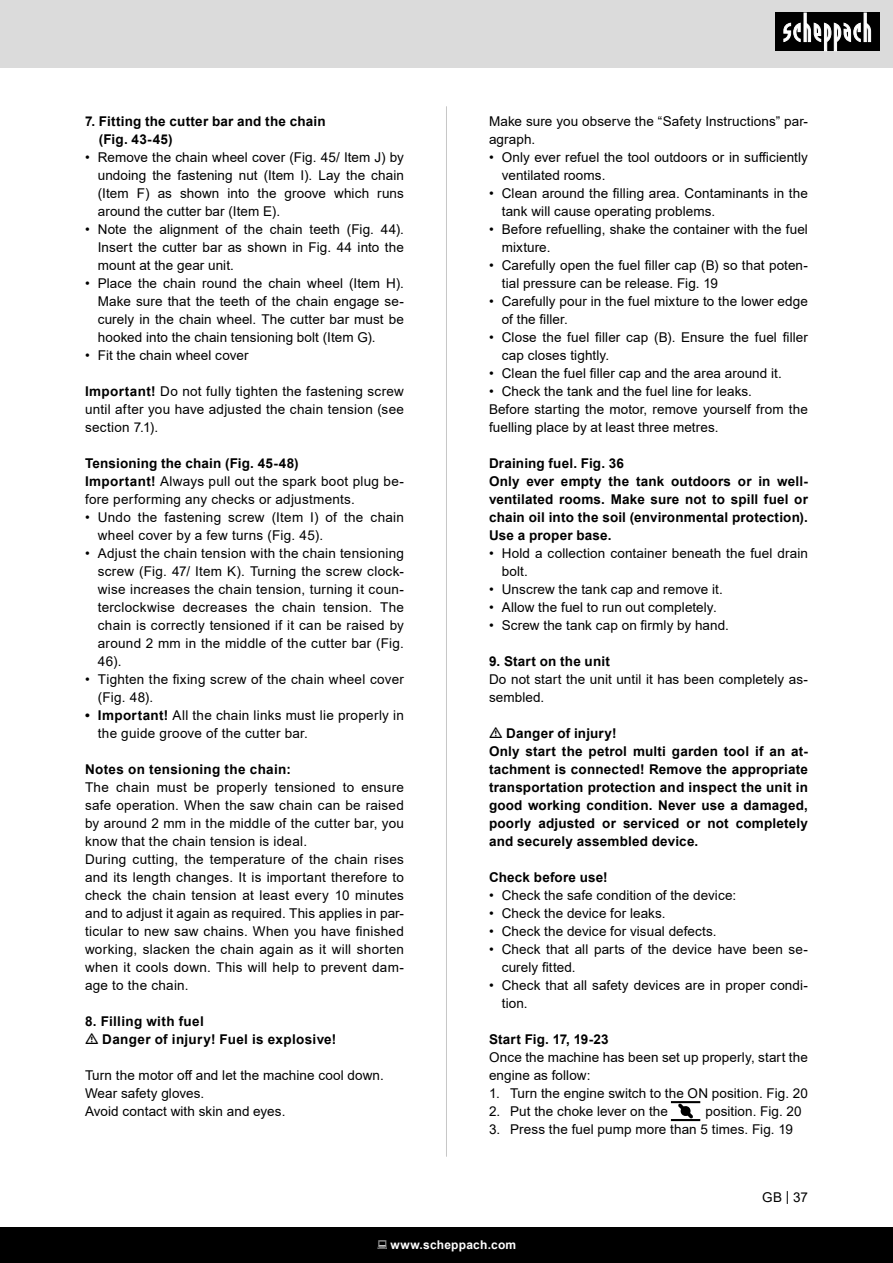
<style>
.page{position:relative;width:893px;height:1263px;background:#fff}
.page>*{position:absolute;margin:0;border:0;box-sizing:border-box;transform-origin:0 0}
.t1{font:13.5px/18px "Arial";letter-spacing:.01em;color:#000}
.t2{font:700 13.5px/18px "Arial";letter-spacing:.015em;color:#000;text-align:justify}
.t3{font:700 12px "Arial";letter-spacing:.02em;color:#fff}
.s1{font-weight:700}
</style>
<div class="page">
<div style="left:0;top:0;width:893px;height:67px;background:#dbdbdb"></div>
<div style="left:0;top:1227px;width:893px;height:36px;background:#000"></div>
<div style="left:775px;top:13px;width:105px;height:38px;background:#000"></div>
<svg style="left:783px;top:13px;width:88px;height:38px"></svg>
<hr style="left:446px;top:106px;width:1px;height:1051px;background:#c7c7c7">
<svg style="left:678px;top:1103px;width:15px;height:15px"></svg>
<hr style="left:671px;top:1101px;width:29px;height:2px;background:#000">
<hr style="left:671px;top:1119px;width:29px;height:2px;background:#000">
<p class="t2" style="left:99px;top:112px;width:228px;text-indent:-14px">7. Fitting the cutter bar and the chain (Fig. 43-45)</p>
<p class="t1" style="left:98px;top:148px;width:308px;text-align:justify;text-indent:-13px">• Remove the chain wheel cover (Fig. 45/ Item J) by undoing the fastening nut (Item I). Lay the chain (Item F) as shown into the groove which runs around the cutter bar (Item E).</p>
<p class="t1" style="left:98px;top:220px;width:308px;text-align:justify;text-indent:-13px">• Note the alignment of the chain teeth (Fig. 44).<br>Insert the cutter bar as shown in Fig. 44 into the mount at the gear unit.</p>
<p class="t1" style="left:98px;top:274px;width:308px;text-align:justify;text-indent:-13px">• Place the chain round the chain wheel (Item H).<br>Make sure that the teeth of the chain engage se&shy;curely in the chain wheel. The cutter bar must be hooked into the chain tensioning bolt (Item G).</p>
<p class="t1" style="left:85px;top:346px;width:165px">• Fit the chain wheel cover</p>
<p class="t1" style="left:85px;top:382px;width:320px;text-align:justify"><span class="s1">Important!</span> Do not fully tighten the fastening screw until after you have adjusted the chain tension (see section 7.1).</p>
<p class="t2" style="left:85px;top:454px;width:215px">Tensioning the chain (Fig. 45-48)</p>
<p class="t1" style="left:85px;top:472px;width:320px"><span class="s1">Important!</span> Always pull out the spark boot plug be&shy;fore performing any checks or adjustments.</p>
<p class="t1" style="left:98px;top:508px;width:308px;text-indent:-13px">• Undo the fastening screw (Item I) of the chain wheel cover by a few turns (Fig. 45).</p>
<p class="t1" style="left:98px;top:544px;width:308px;text-align:justify;text-indent:-13px">• Adjust the chain tension with the chain tensioning screw (Fig. 47/ Item K). Turning the screw clock&shy;wise increases the chain tension, turning it coun&shy;terclockwise decreases the chain tension. The chain is correctly tensioned if it can be raised by around 2 mm in the middle of the cutter bar (Fig.<br>46).</p>
<p class="t1" style="left:98px;top:670px;width:308px;text-indent:-13px">• Tighten the fixing screw of the chain wheel cover (Fig. 48).</p>
<p class="t1" style="left:98px;top:706px;width:308px;text-indent:-13px"><span class="s1">• Important!</span> All the chain links must lie properly in the guide groove of the cutter bar.</p>
<p class="t2" style="left:85px;top:760px;width:207px">Notes on tensioning the chain:</p>
<p class="t1" style="left:85px;top:778px;width:320px;text-align:justify">The chain must be properly tensioned to ensure safe operation. When the saw chain can be raised by around 2 mm in the middle of the cutter bar, you know that the chain tension is ideal.</p>
<p class="t1" style="left:85px;top:850px;width:320px;text-align:justify">During cutting, the temperature of the chain rises and its length changes. It is important therefore to check the chain tension at least every 10 minutes and to adjust it again as required. This applies in par&shy;ticular to new saw chains. When you have finished working, slacken the chain again as it will shorten when it cools down. This will help to prevent dam&shy;age to the chain.</p>
<p class="t2" style="left:85px;top:1012px;width:120px">8. Filling with fuel</p>
<p class="t2" style="left:102px;top:1030px;width:236px">Danger of injury! Fuel is explosive!</p>
<p class="t1" style="left:85px;top:1066px;width:300px">Turn the motor off and let the machine cool down.</p>
<p class="t1" style="left:85px;top:1084px;width:121px">Wear safety gloves.</p>
<p class="t1" style="left:85px;top:1102px;width:202px">Avoid contact with skin and eyes.</p>
<p class="t1" style="left:489px;top:112px;width:320px">Make sure you observe the “Safety Instructions” par&shy;agraph.</p>
<p class="t1" style="left:502px;top:148px;width:308px;text-indent:-13px">• Only ever refuel the tool outdoors or in sufficiently ventilated rooms.</p>
<p class="t1" style="left:502px;top:184px;width:308px;text-indent:-13px">• Clean around the filling area. Contaminants in the tank will cause operating problems.</p>
<p class="t1" style="left:502px;top:220px;width:308px;text-indent:-13px">• Before refuelling, shake the container with the fuel mixture.</p>
<p class="t1" style="left:502px;top:256px;width:308px;text-indent:-13px">• Carefully open the fuel filler cap (B) so that poten&shy;tial pressure can be release. Fig. 19</p>
<p class="t1" style="left:502px;top:292px;width:308px;text-indent:-13px">• Carefully pour in the fuel mixture to the lower edge of the filler.</p>
<p class="t1" style="left:502px;top:328px;width:308px;text-indent:-13px">• Close the fuel filler cap (B). Ensure the fuel filler cap closes tightly.</p>
<p class="t1" style="left:489px;top:364px;width:294px">• Clean the fuel filler cap and the area around it.</p>
<p class="t1" style="left:489px;top:382px;width:264px">• Check the tank and the fuel line for leaks.</p>
<p class="t1" style="left:489px;top:400px;width:320px">Before starting the motor, remove yourself from the fuelling place by at least three metres.</p>
<p class="t2" style="left:489px;top:454px;width:137px">Draining fuel. Fig. 36</p>
<p class="t2" style="left:489px;top:472px;width:320px">Only ever empty the tank outdoors or in well&shy;ventilated rooms. Make sure not to spill fuel or chain oil into the soil (environmental protection).<br>Use a proper base.</p>
<p class="t1" style="left:502px;top:544px;width:308px;text-indent:-13px">• Hold a collection container beneath the fuel drain bolt.</p>
<p class="t1" style="left:489px;top:580px;width:235px">• Unscrew the tank cap and remove it.</p>
<p class="t1" style="left:489px;top:598px;width:229px">• Allow the fuel to run out completely.</p>
<p class="t1" style="left:489px;top:616px;width:242px">• Screw the tank cap on firmly by hand.</p>
<p class="t2" style="left:489px;top:652px;width:122px">9. Start on the unit</p>
<p class="t1" style="left:489px;top:670px;width:320px">Do not start the unit until it has been completely as&shy;sembled.</p>
<p class="t2" style="left:506px;top:724px;width:112px">Danger of injury!</p>
<p class="t2" style="left:489px;top:742px;width:320px">Only start the petrol multi garden tool if an at&shy;tachment is connected! Remove the appropriate transportation protection and inspect the unit in good working condition. Never use a damaged, poorly adjusted or serviced or not completely and securely assembled device.</p>
<p class="t2" style="left:489px;top:868px;width:120px">Check before use!</p>
<p class="t1" style="left:489px;top:886px;width:249px">• Check the safe condition of the device:</p>
<p class="t1" style="left:489px;top:904px;width:178px">• Check the device for leaks.</p>
<p class="t1" style="left:489px;top:922px;width:229px">• Check the device for visual defects.</p>
<p class="t1" style="left:502px;top:940px;width:308px;text-indent:-13px">• Check that all parts of the device have been se&shy;curely fitted.</p>
<p class="t1" style="left:502px;top:976px;width:308px;text-indent:-13px">• Check that all safety devices are in proper condi&shy;tion.</p>
<p class="t2" style="left:489px;top:1030px;width:121px">Start Fig. 17, 19-23</p>
<p class="t1" style="left:489px;top:1048px;width:320px">Once the machine has been set up properly, start the engine as follow:</p>
<p class="t1" style="left:489px;top:1084px;width:320px">1. Turn the engine switch to the ON position. Fig. 20</p>
<p class="t1" style="left:489px;top:1102px;width:180px">2. Put the choke lever on the</p>
<p class="t1" style="left:705px;top:1102px;width:98px">position. Fig. 20</p>
<p class="t1" style="left:489px;top:1120px;width:305px">3. Press the fuel pump more than 5 times. Fig. 19</p>
<p class="t1" style="left:762px;top:1188px;width:47px">GB | 37</p>
<p class="t3" style="left:391px;top:1236px;width:127px">www.scheppach.com</p>
</div>
